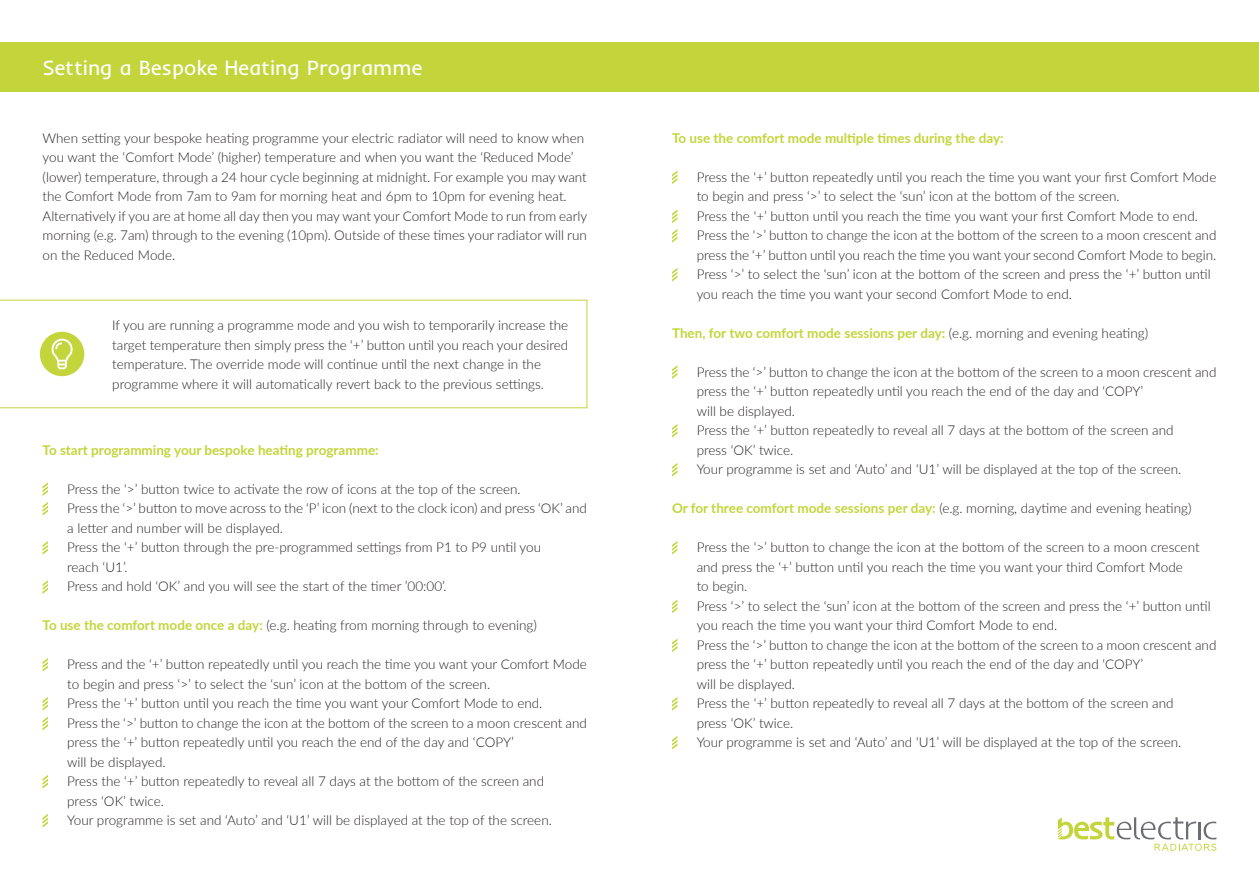
<style>
.page{position:relative;width:1259px;height:893px;background:#fff}
.page>*{position:absolute;margin:0;border:0;box-sizing:border-box;transform-origin:0 0}
.t1{font:21px "Inder";color:#fff}
.t2{font:300 13.5px/19.5px "Lato";color:#231f20}
.t3{font:700 13.5px "Lato";color:#c4d53c}
.s1{font-weight:700;color:#c4d53c}
.s2{font-weight:300;color:#231f20}
</style>
<div class="page">
<div style="left:0;top:43px;width:1259px;height:49px;background:#c4d53c"></div>
<svg style="left:0;top:300px;width:587px;height:108px"></svg>
<svg style="left:1058px;top:817px;width:158px;height:34px"></svg>
<div style="left:40px;top:332px;width:44px;height:44px;background:#c4d53c;border-radius:50%"></div>
<svg style="left:52px;top:339px;width:21px;height:30px"></svg>
<svg style="left:43px;top:482px;width:5px;height:14px"></svg>
<svg style="left:672px;top:171px;width:5px;height:13px"></svg>
<svg style="left:672px;top:210px;width:5px;height:13px"></svg>
<svg style="left:672px;top:229px;width:5px;height:14px"></svg>
<svg style="left:672px;top:268px;width:5px;height:13px"></svg>
<svg style="left:672px;top:365px;width:5px;height:14px"></svg>
<svg style="left:672px;top:424px;width:5px;height:14px"></svg>
<svg style="left:672px;top:463px;width:5px;height:13px"></svg>
<svg style="left:672px;top:541px;width:5px;height:13px"></svg>
<svg style="left:672px;top:600px;width:5px;height:13px"></svg>
<svg style="left:672px;top:639px;width:5px;height:13px"></svg>
<svg style="left:672px;top:697px;width:5px;height:14px"></svg>
<svg style="left:672px;top:736px;width:5px;height:13px"></svg>
<svg style="left:43px;top:502px;width:5px;height:13px"></svg>
<svg style="left:43px;top:541px;width:5px;height:14px"></svg>
<svg style="left:43px;top:580px;width:5px;height:14px"></svg>
<svg style="left:43px;top:658px;width:5px;height:14px"></svg>
<svg style="left:43px;top:697px;width:5px;height:13px"></svg>
<svg style="left:43px;top:717px;width:5px;height:13px"></svg>
<svg style="left:43px;top:775px;width:5px;height:13px"></svg>
<svg style="left:43px;top:814px;width:5px;height:13px"></svg>
<h1 class="t1" style="left:43px;top:54px;width:381px">Setting a Bespoke Heating Programme</h1>
<p class="t2" style="left:43px;top:128px;width:546px">When setting your bespoke heating programme your electric radiator will need to know when you want the ‘Comfort Mode’ (higher) temperature and when you want the ‘Reduced Mode’ (lower) temperature, through a 24 hour cycle beginning at midnight. For example you may want the Comfort Mode from 7am to 9am for morning heat and 6pm to 10pm for evening heat.<br>Alternatively if you are at home all day then you may want your Comfort Mode to run from early morning (e.g. 7am) through to the evening (10pm). Outside of these times your radiator will run on the Reduced Mode.</p>
<p class="t2" style="left:112px;top:315px;width:457px">If you are running a programme mode and you wish to temporarily increase the target temperature then simply press the ‘+’ button until you reach your desired temperature. The override mode will continue until the next change in the programme where it will automatically revert back to the previous settings.</p>
<p class="t3" style="left:43px;top:440px;width:338px">To start programming your bespoke heating programme:</p>
<p class="t2" style="left:67px;top:479px;width:521px">Press the ‘&gt;’ button twice to activate the row of icons at the top of the screen.<br>Press the ‘&gt;’ button to move across to the ‘P’ icon (next to the clock icon) and press ‘OK’ and a letter and number will be displayed.<br>Press the ‘+’ button through the pre-programmed settings from P1 to P9 until you<br>reach ‘U1’.<br>Press and hold ‘OK’ and you will see the start of the timer ’00:00’.</p>
<p class="t2" style="left:43px;top:615px;width:496px"><span class="s1">To use the comfort mode once a day:</span> (e.g. heating from morning through to evening)</p>
<p class="t2" style="left:67px;top:654px;width:521px">Press and the ‘+’ button repeatedly until you reach the time you want your Comfort Mode to begin and press ‘&gt;’ to select the ‘sun’ icon at the bottom of the screen.<br>Press the ‘+’ button until you reach the time you want your Comfort Mode to end.<br>Press the ‘&gt;’ button to change the icon at the bottom of the screen to a moon crescent and press the ‘+’ button repeatedly until you reach the end of the day and ‘COPY’<br>will be displayed.<br>Press the ‘+’ button repeatedly to reveal all 7 days at the bottom of the screen and<br>press ‘OK’ twice.<br>Your programme is set and ‘Auto’ and ‘U1’ will be displayed at the top of the screen.</p>
<p class="t3" style="left:672px;top:128px;width:333px">To use the comfort mode multiple times during the day:</p>
<p class="t2" style="left:696px;top:167px;width:521px">Press the ‘+’ button repeatedly until you reach the time you want your first Comfort Mode to begin and press ‘&gt;’ to select the ‘sun’ icon at the bottom of the screen.<br>Press the ‘+’ button until you reach the time you want your first Comfort Mode to end.<br>Press the ‘&gt;’ button to change the icon at the bottom of the screen to a moon crescent and press the ‘+’ button until you reach the time you want your second Comfort Mode to begin.<br>Press ‘&gt;’ to select the ‘sun’ icon at the bottom of the screen and press the ‘+’ button until you reach the time you want your second Comfort Mode to end.</p>
<p class="t3" style="left:672px;top:323px;width:478px">Then, for two comfort mode sessions per day: <span class="s2">(e.g. morning and evening heating)</span></p>
<p class="t2" style="left:696px;top:361px;width:521px">Press the ‘&gt;’ button to change the icon at the bottom of the screen to a moon crescent and press the ‘+’ button repeatedly until you reach the end of the day and ‘COPY’<br>will be displayed.<br>Press the ‘+’ button repeatedly to reveal all 7 days at the bottom of the screen and<br>press ‘OK’ twice.<br>Your programme is set and ‘Auto’ and ‘U1’ will be displayed at the top of the screen.</p>
<p class="t2" style="left:672px;top:498px;width:521px"><span class="s1">Or for three comfort mode sessions per day:</span> (e.g. morning, daytime and evening heating)</p>
<p class="t2" style="left:696px;top:537px;width:521px">Press the ‘&gt;’ button to change the icon at the bottom of the screen to a moon crescent and press the ‘+’ button until you reach the time you want your third Comfort Mode<br>to begin.<br>Press ‘&gt;’ to select the ‘sun’ icon at the bottom of the screen and press the ‘+’ button until you reach the time you want your third Comfort Mode to end.<br>Press the ‘&gt;’ button to change the icon at the bottom of the screen to a moon crescent and press the ‘+’ button repeatedly until you reach the end of the day and ‘COPY’<br>will be displayed.<br>Press the ‘+’ button repeatedly to reveal all 7 days at the bottom of the screen and<br>press ‘OK’ twice.<br>Your programme is set and ‘Auto’ and ‘U1’ will be displayed at the top of the screen.</p>
</div>
